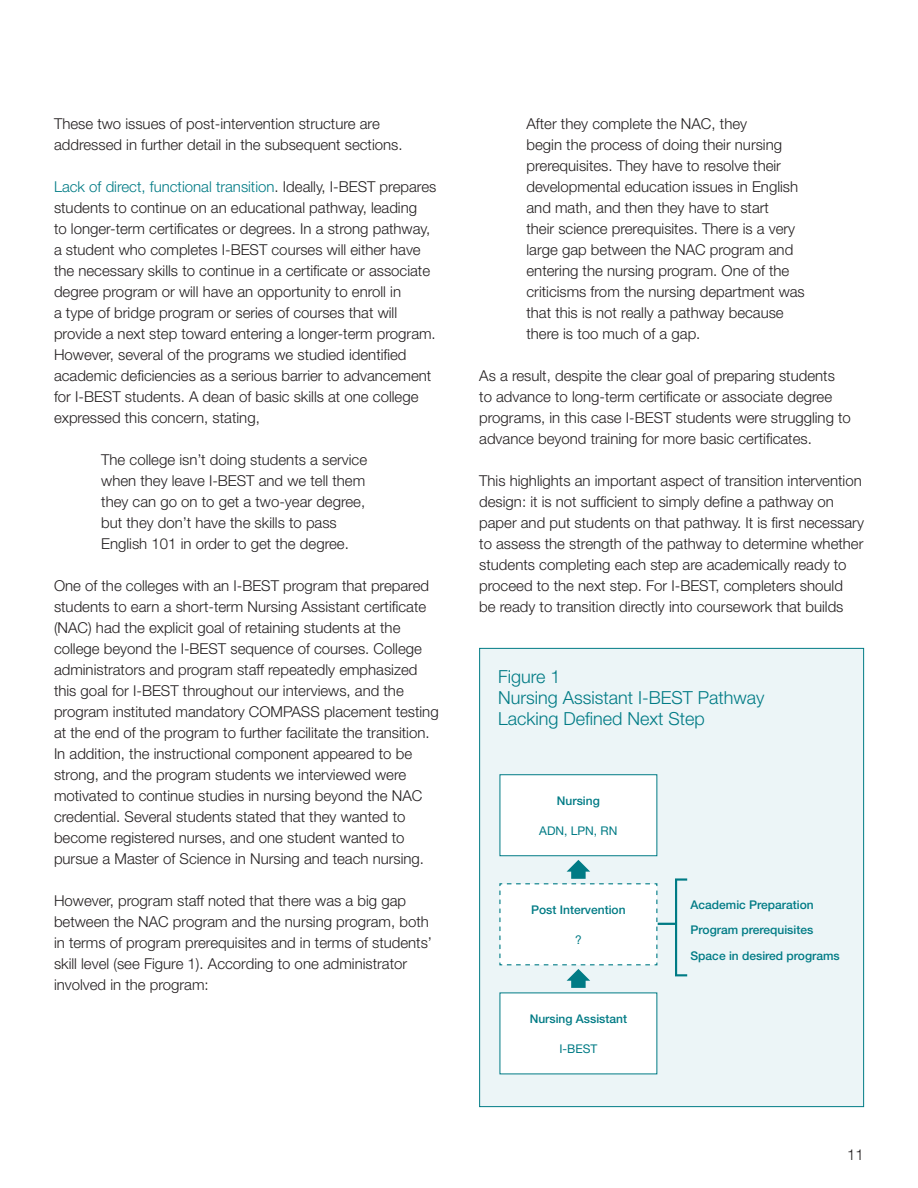
<style>
.page{position:relative;width:918px;height:1188px;background:#fff}
.page>*{position:absolute;margin:0;border:0;box-sizing:border-box;transform-origin:0 0}
.t1{font:300 18px/21px "Helvetica Neue";color:#007b85}
.t2{font:300 15px/21px "Helvetica Neue";color:#231f20}
.t3{font:500 12px/25.5px "Helvetica Neue";color:#007b85}
.t4{font:12px "Helvetica Neue";color:#007b85}
.s1{color:#007b85}
</style>
<div class="page">
<div style="left:479px;top:648px;width:385px;height:459px;background:#ecf5f7;border:1px solid #007b85"></div>
<div style="left:500px;top:775px;width:157px;height:81px;background:#fff"></div>
<div style="left:500px;top:774px;width:157px;height:82px;border:1px solid #007b85"></div>
<div style="left:500px;top:993px;width:157px;height:81px;background:#fff"></div>
<svg style="left:499px;top:860px;width:188px;height:128px"></svg>
<p class="t2" style="left:54px;top:113px;width:350px">These two issues of post-intervention structure are addressed in further detail in the subsequent sections.</p>
<p class="t2" style="left:54px;top:176px;width:384px"><span class="s1">Lack of direct, functional transition</span>. Ideally, I-BEST prepares students to continue on an educational pathway, leading<br>to longer-term certificates or degrees. In a strong pathway, a student who completes I-BEST courses will either have the necessary skills to continue in a certificate or associate degree program or will have an opportunity to enroll in<br>a type of bridge program or series of courses that will provide a next step toward entering a longer-term program.<br>However, several of the programs we studied identified academic deficiencies as a serious barrier to advancement for I-BEST students. A dean of basic skills at one college expressed this concern, stating,</p>
<p class="t2" style="left:101px;top:449px;width:267px">The college isn’t doing students a service when they leave I-BEST and we tell them they can go on to get a two-year degree, but they don’t have the skills to pass English 101 in order to get the degree.</p>
<p class="t2" style="left:54px;top:575px;width:386px">One of the colleges with an I-BEST program that prepared students to earn a short-term Nursing Assistant certificate (NAC) had the explicit goal of retaining students at the college beyond the I-BEST sequence of courses. College administrators and program staff repeatedly emphasized this goal for I-BEST throughout our interviews, and the program instituted mandatory COMPASS placement testing at the end of the program to further facilitate the transition.<br>In addition, the instructional component appeared to be strong, and the program students we interviewed were motivated to continue studies in nursing beyond the NAC credential. Several students stated that they wanted to become registered nurses, and one student wanted to pursue a Master of Science in Nursing and teach nursing.</p>
<p class="t2" style="left:54px;top:890px;width:380px">However, program staff noted that there was a big gap between the NAC program and the nursing program, both in terms of program prerequisites and in terms of students’ skill level (see Figure 1). According to one administrator involved in the program:</p>
<p class="t2" style="left:527px;top:113px;width:280px">After they complete the NAC, they<br>begin the process of doing their nursing prerequisites. They have to resolve their developmental education issues in English and math, and then they have to start<br>their science prerequisites. There is a very large gap between the NAC program and entering the nursing program. One of the criticisms from the nursing department was that this is not really a pathway because there is too much of a gap.</p>
<p class="t2" style="left:479px;top:365px;width:373px">As a result, despite the clear goal of preparing students to advance to long-term certificate or associate degree programs, in this case I-BEST students were struggling to advance beyond training for more basic certificates.</p>
<p class="t2" style="left:479px;top:470px;width:386px">This highlights an important aspect of transition intervention design: it is not sufficient to simply define a pathway on paper and put students on that pathway. It is first necessary to assess the strength of the pathway to determine whether students completing each step are academically ready to proceed to the next step. For I-BEST, completers should<br>be ready to transition directly into coursework that builds</p>
<p class="t1" style="left:498px;top:666px;width:268px">Figure 1<br>Nursing Assistant I-BEST Pathway<br>Lacking Defined Next Step</p>
<p class="t3" style="left:557px;top:788px;width:44px">Nursing</p>
<p class="t4" style="left:539px;top:824px;width:80px">ADN, LPN, RN</p>
<p class="t3" style="left:531px;top:897px;width:96px">Post Intervention</p>
<p class="t4" style="left:575px;top:933px;width:8px">?</p>
<p class="t3" style="left:530px;top:1006px;width:99px">Nursing Assistant</p>
<p class="t4" style="left:559px;top:1042px;width:39px">I-BEST</p>
<p class="t3" style="left:691px;top:892px;width:151px">Academic Preparation<br>Program prerequisites<br>Space in desired programs</p>
<p class="t2" style="left:847px;top:1144px;width:18px">11</p>
</div>
